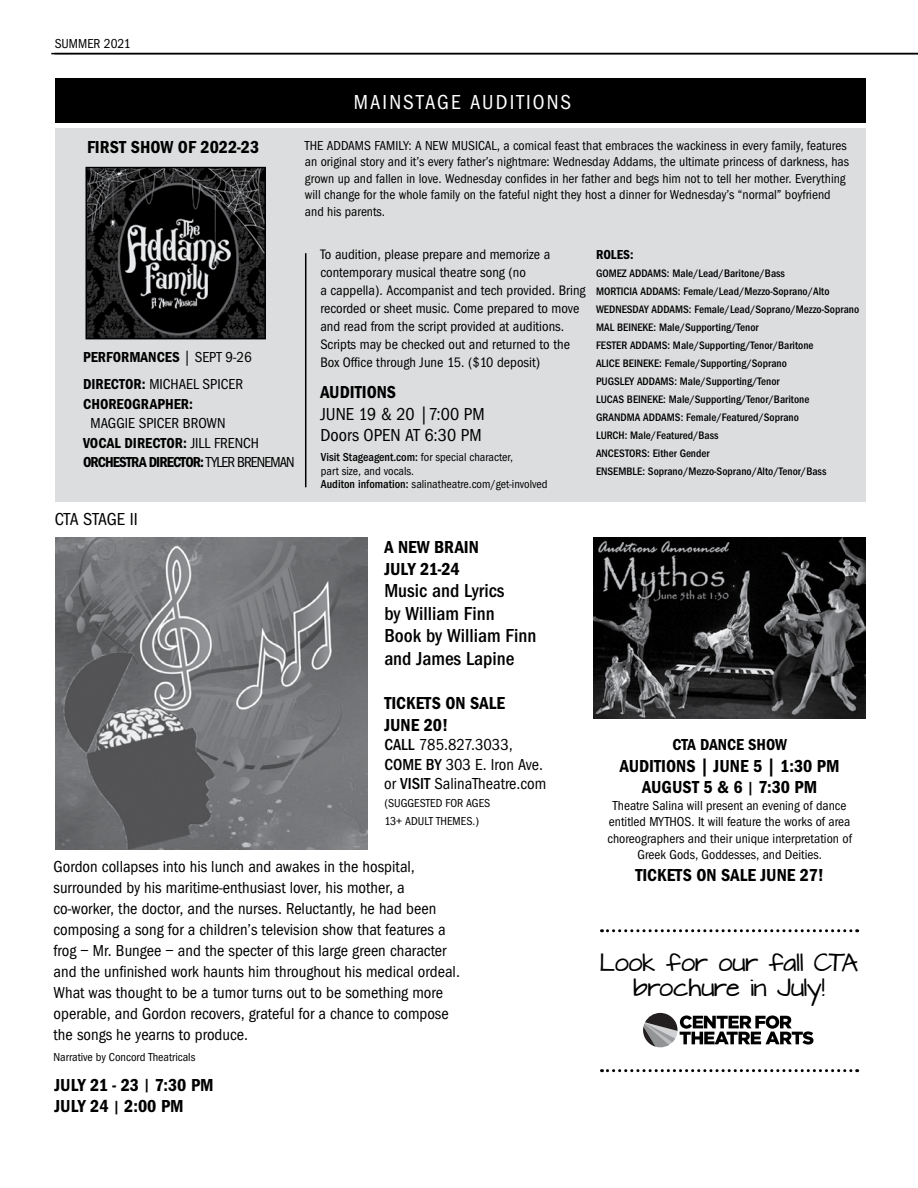
<style>
.page{position:relative;width:918px;height:1188px;background:#fff}
.page>*{position:absolute;margin:0;border:0;box-sizing:border-box;transform-origin:0 0}
.t1{font:21px/25.2px "Architects Daughter";color:#000;text-align:center}
.t2{font:condensed 21px "Franklin Gothic";letter-spacing:.1em;color:#fff}
.t3{font:500 condensed 19.5px/22.5px "Franklin Gothic";color:#000}
.t4{font:600 condensed 18px/21.6px "Franklin Gothic";color:#000}
.t5{font:condensed 18px/21.6px "Franklin Gothic";color:#000}
.t6{font:condensed 16.5px/21px "Franklin Gothic";color:#000}
.t7{font:600 condensed 16.5px "Franklin Gothic";color:#000}
.t8{font:500 condensed 16.5px "Franklin Gothic";color:#000}
.t9{font:600 condensed 15px/19.5px "Franklin Gothic";color:#000}
.t10{font:condensed 15px "Franklin Gothic";color:#000}
.t11{font:condensed 14.25px/18px "Franklin Gothic";color:#000}
.t12{font:condensed 13.5px/16.5px "Franklin Gothic";color:#000}
.t13{font:600 condensed 13.5px "Franklin Gothic";color:#000}
.t14{font:condensed 12px/13.5px "Franklin Gothic";color:#000}
.t15{font:500 condensed 11.25px/18px "Franklin Gothic";color:#000}
.s1{font-weight:400}
.s2{font-weight:500}
.s3{font-size:13.5px}
</style>
<div class="page">
<hr style="left:51px;top:53px;width:867px;height:1px;background:#000">
<img style="left:55px;top:537px;width:312px;height:312px">
<svg style="left:602px;top:929px;width:256px;height:3px"></svg>
<svg style="left:643px;top:1013px;width:170px;height:34px"></svg>
<div style="left:55px;top:78px;width:811px;height:45px;background:#000"></div>
<div style="left:55px;top:128px;width:811px;height:374px;background:#dcddde"></div>
<img style="left:88px;top:170px;width:175px;height:166px">
<div style="left:85px;top:167px;width:181px;height:172px;border:2px solid #000"></div>
<hr style="left:305px;top:253px;width:1px;height:234px;background:#000">
<img style="left:594px;top:537px;width:272px;height:181px">
<svg style="left:602px;top:1069px;width:256px;height:3px"></svg>
<p class="t12" style="left:55px;top:36px;width:78px">SUMMER 2021</p>
<h3 class="t4" style="left:87px;top:136px;width:56px">FIRST SHOW</h3>
<h3 class="t4" style="left:178px;top:136px;width:83px">OF 2022-23</h3>
<h1 class="t2" style="left:354px;top:90px;width:219px">MAINSTAGE AUDITIONS</h1>
<p class="t12" style="left:305px;top:137px;width:546px">THE ADDAMS FAMILY: A NEW MUSICAL, a comical feast that embraces the wackiness in every family, features an original story and it’s every father’s nightmare: Wednesday Addams, the ultimate princess of darkness, has grown up and fallen in love. Wednesday confides in her father and begs him not to tell her mother. Everything will change for the whole family on the fateful night they host a dinner for Wednesday’s “normal” boyfriend and his parents.</p>
<p class="t9" style="left:83px;top:347px;width:170px">PERFORMANCES <span class="s1">| SEPT 9-26</span></p>
<p class="t9" style="left:83px;top:374px;width:161px">DIRECTOR: <span class="s1">MICHAEL SPICER<br></span>CHOREOGRAPHE</p>
<p class="t9" style="left:181px;top:394px;width:13px">R:</p>
<p class="t9" style="left:83px;top:413px;width:146px;text-indent:100px"><span class="s1">BROWN<br></span>VOCAL DIRECTOR: <span class="s1">Jill French<br></span>ORCHEST</p>
<p class="t10" style="left:91px;top:415px;width:18px">Maggie</p>
<p class="t10" style="left:139px;top:415px;width:15px">Spicer</p>
<p class="t9" style="left:131px;top:452px;width:88px">RADI RECTOR: <span class="s1">Tyler</span></p>
<p class="t10" style="left:237px;top:454px;width:15px">Breneman</p>
<h3 class="t5" style="left:55px;top:509px;width:84px">CTA STAGE II</h3>
<p class="t11" style="left:320px;top:246px;width:267px">To audition, please prepare and memorize a contemporary musical theatre song (no<br>a cappella). Accompanist and tech provided. Bring recorded or sheet music. Come prepared to move and read from the script provided at auditions.<br>Scripts may be checked out and returned to the Box Office through June 15. ($10 deposit)</p>
<h3 class="t4" style="left:320px;top:381px;width:29px">AUDITIONS</h3>
<h3 class="t5" style="left:320px;top:403px;width:166px">JUNE 19 &amp; 20 |7:00 PM<br>Doors OPEN AT 6:30 PM</h3>
<p class="t14" style="left:321px;top:451px;width:228px"><span class="s2">Visit Stageagent.com:</span> for special character,<br>part size, and vocals.<br><span class="s2">Auditon infomation:</span> salinatheatre.com/get-involved</p>
<p class="t13" style="left:596px;top:247px;width:39px">ROLES:</p>
<p class="t15" style="left:596px;top:264px;width:190px">Gomez Addams: Male/Lead/Baritone/Bass<br>Morticia</p>
<p class="t15" style="left:596px;top:282px;width:265px;text-indent:44px">Addams : Female/Lead/Mezzo-Soprano/Alto<br>Wednesday Addams: Female/Lead/Soprano/Mezzo-Soprano<br>Mal Beine</p>
<p class="t15" style="left:643px;top:318px;width:118px">ke: Male/Supporting/Tenor</p>
<p class="t15" style="left:596px;top:336px;width:219px;text-indent:34px">Addams: Male/Supporting/Tenor/Baritone<br>Alice Beine</p>
<p class="t15" style="left:596px;top:336px;width:11px">Fester</p>
<p class="t15" style="left:596px;top:354px;width:192px;text-indent:52px">ke: Female/Supporting/Soprano<br>Pugsley Addams: Male/Supporting/Tenor<br>Lucas</p>
<p class="t15" style="left:596px;top:390px;width:215px;text-indent:56px">ke: Male/Supporting/Tenor/Baritone<br>Gran dma Addams: Female/Featured/Soprano<br>Lurch : Male/Featured/Bass<br>Ancestors</p>
<p class="t15" style="left:627px;top:390px;width:12px">Beine</p>
<p class="t15" style="left:647px;top:444px;width:64px">: Either Gender</p>
<p class="t15" style="left:596px;top:462px;width:13px">Ensemb</p>
<p class="t15" style="left:633px;top:462px;width:195px">le: Soprano/Mezzo-Soprano/Alto/Tenor/Bass</p>
<h3 class="t4" style="left:384px;top:537px;width:96px">A NEW BRAIN<br>JULY 21-24</h3>
<h2 class="t3" style="left:384px;top:580px;width:154px">Music and Lyrics<br>by William Finn<br>Book by William Finn and James Lapine</h2>
<h3 class="t4" style="left:384px;top:692px;width:122px">TICKETS ON SALE<br>JUNE 20!</h3>
<p class="t6" style="left:384px;top:735px;width:130px;line-height:19.5px"><span class="s2">Call</span> 785.827.3033,<br><span class="s2">Come</span></p>
<p class="t6" style="left:426px;top:754px;width:119px"><span class="s2">by</span> 303 E. Iron Ave.</p>
<p class="t8" style="left:384px;top:774px;width:30px"><span class="s1">or</span> Visit</p>
<p class="t6" style="left:434px;top:773px;width:113px">SalinaTheatre.com</p>
<p class="t14" style="left:384px;top:797px;width:17px">(Suggested</p>
<p class="t14" style="left:445px;top:797px;width:7px">for</p>
<p class="t14" style="left:466px;top:797px;width:7px">ages</p>
<p class="t14" style="left:384px;top:815px;width:34px">13+ Adult</p>
<p class="t14" style="left:436px;top:815px;width:7px">themes</p>
<p class="t14" style="left:472px;top:815px;width:8px">.)</p>
<p class="t6" style="left:54px;top:856px;width:408px">Gordon collapses into his lunch and awakes in the hospital, surrounded by his maritime-enthusiast lover, his mother, a co-worker, the doctor, and the nurses. Reluctantly, he had been composing a song for a children’s television show that features a frog – Mr. Bungee – and the specter of this large green character and the unfinished work haunts him throughout his medical ordeal.<br>What was thought to be a tumor turns out to be something more operable, and Gordon recovers, grateful for a chance to compose the songs he yearns to produce.</p>
<p class="t14" style="left:54px;top:1050px;width:143px">Narrative by Concord Theatricals</p>
<h3 class="t4" style="left:54px;top:1074px;width:161px">JULY 21 - 23 <span class="s3">|</span> 7:30 PM<br>JULY 24 <span class="s3">|</span> 2:00 PM</h3>
<p class="t7" style="left:672px;top:735px;width:116px">CTA DANCE SHOW</p>
<h3 class="t4" style="left:620px;top:755px;width:29px">AUDITIONS</h3>
<h3 class="t4" style="left:642px;top:755px;width:199px;text-indent:58px">| JUNE 5 | 1:30 PM<br>AUGUST 5 &amp; 6 <span class="s3">|</span> 7:30 PM</h3>
<p class="t12" style="left:609px;top:797px;width:239px">Theatre Salina will present an evening of dance entitled Mythos</p>
<p class="t12" style="left:691px;top:814px;width:161px">. It will feature the works of area</p>
<p class="t12" style="left:608px;top:830px;width:246px">choreographers and their unique interpretation of</p>
<p class="t12" style="left:638px;top:847px;width:186px">Greek Gods, Goddesses, and Deities.</p>
<h3 class="t4" style="left:635px;top:864px;width:190px">TICKETS ON SALE JUNE 27!</h3>
<h1 class="t1" style="left:600px;top:952px;width:260px">Look for our fall CTA brochure in July!</h1>
</div>
